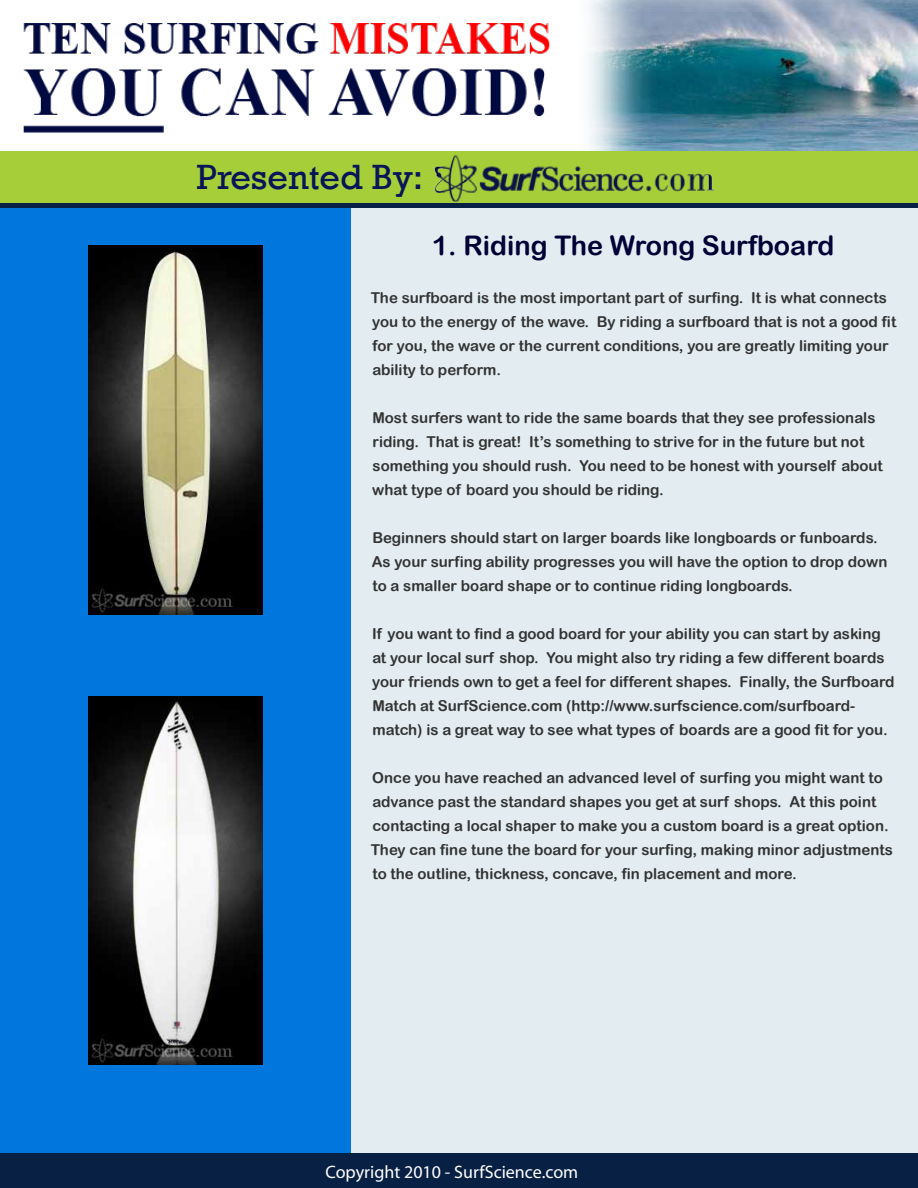
<style>
.page{position:relative;width:918px;height:1188px;background:#e2ecf1}
.page>*{position:absolute;margin:0;border:0;box-sizing:border-box;transform-origin:0 0}
.t1{font:36px "Rockwell";color:#081557}
.t2{font:27px "Arial Rounded MT Bold";color:#010035}
.t3{font:18px "Myriad Pro";color:#fff}
.t4{font:15px/24px "Arial Rounded MT Bold";color:#333332}
</style>
<div class="page">
<div style="left:0;top:186px;width:351px;height:1002px;background:#0176dd"></div>
<div style="left:0;top:0;width:918px;height:184px;background:#fff"></div>
<img style="left:589px;top:0;width:329px;height:152px">
<div style="left:0;top:152px;width:918px;height:51px;background:#a5ce39"></div>
<img style="left:411px;top:151px;width:328px;height:52px">
<hr style="left:0;top:203px;width:918px;height:4px;background:#082044">
<img style="left:411px;top:156px;width:328px;height:4px">
<img style="left:23px;top:23px;width:527px;height:110px">
<div style="left:0;top:1154px;width:918px;height:34px;background:#082044"></div>
<img style="left:88px;top:246px;width:175px;height:369px">
<img style="left:88px;top:696px;width:175px;height:369px">
<h1 class="t1" style="left:196px;top:156px;width:228px">Presented By:</h1>
<h2 class="t2" style="left:432px;top:230px;width:404px">1. Riding The Wrong Surfboard</h2>
<p class="t4" style="left:371px;top:286px;width:527px">The surfboard is the most important part of surfing. It is what connects you to the energy of the wave. By riding a surfboard that is not a good fit for you, the wave or the current conditions, you are greatly limiting your ability to perform.</p>
<p class="t4" style="left:372px;top:406px;width:512px">Most surfers want to ride the same boards that they see professionals riding. That is great! It’s something to strive for in the future but not something you should rush. You need to be honest with yourself about what type of board you should be riding.</p>
<p class="t4" style="left:372px;top:526px;width:517px">Beginners should start on larger boards like longboards or funboards.<br>As your surfing ability progresses you will have the option to drop down to a smaller board shape or to continue riding longboards.</p>
<p class="t4" style="left:372px;top:622px;width:524px">If you want to find a good board for your ability you can start by asking at your local surf shop. You might also try riding a few different boards your friends own to get a feel for different shapes. Finally, the Surfboard Match at SurfScience.com (http://www.surfscience.com/surfboard&shy;match) is a great way to see what types of boards are a good fit for you.</p>
<p class="t4" style="left:371px;top:766px;width:524px">Once you have reached an advanced level of surfing you might want to advance past the standard shapes you get at surf shops. At this point contacting a local shaper to make you a custom board is a great option.<br>They can fine tune the board for your surfing, making minor adjustments to the outline, thickness, concave, fin placement and more.</p>
<p class="t3" style="left:326px;top:1160px;width:254px">Copyright 2010 - SurfScience.com</p>
</div>
